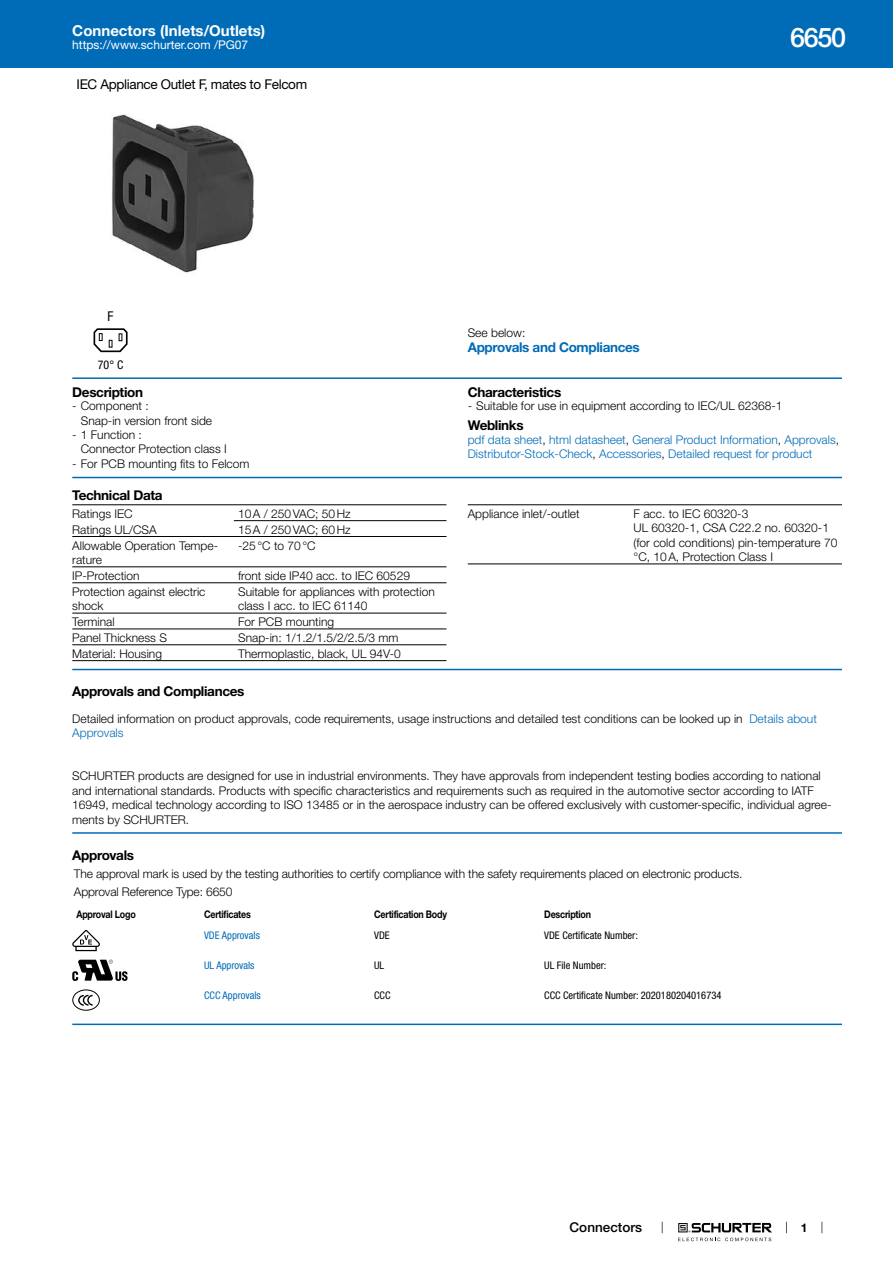
<style>
.page{position:relative;width:893px;height:1263px;background:#fff}
.page>*{position:absolute;margin:0;border:0;box-sizing:border-box;transform-origin:0 0}
.t1{font:500 27px "Helvetica Neue LT";color:#fff}
.t2{font:700 15px "Helvetica Neue LT";color:#fff}
.t3{font:700 13.5px "Helvetica Neue LT";letter-spacing:-.025em;color:#000}
.t4{font:13.5px "Helvetica Neue LT";letter-spacing:-.025em;color:#000}
.t5{font:700 13.5px "Helvetica Neue LT";letter-spacing:-.025em;color:#006bb6}
.t6{font:500 13.5px "Helvetica Neue LT";color:#000}
.t7{font:condensed 13.5px "Helvetica Neue LT";color:#000}
.t8{font:300 12px/14.4px "Helvetica Neue LT";color:#000}
.t9{font:300 12px/14.4px "Helvetica Neue LT";color:#006bb6}
.t10{font:12px "Helvetica Neue LT";color:#fff}
.t11{font:condensed 12px "Helvetica Neue LT";color:#000}
.t12{font:700 12px "Helvetica Neue LT";color:#000}
.t13{font:condensed 10.5px "Helvetica Neue LT";color:#000}
.t14{font:700 10.5px "Helvetica Neue LT";letter-spacing:-.025em;color:#000;scale:.85 1}
.t15{font:condensed 10.5px "Helvetica Neue LT";color:#006bb6}
.s1{color:#000}
.s2{color:#006bb6}
</style>
<div class="page">
<svg style="left:678px;top:1223px;width:94px;height:18px"></svg>
<div style="left:0;top:0;width:893px;height:68px;background:#006bb6"></div>
<img style="left:112px;top:114px;width:142px;height:159px">
<svg style="left:94px;top:328px;width:34px;height:24px"></svg>
<hr style="left:72px;top:377px;width:770px;height:2px;background:#006bb6">
<hr style="left:72px;top:477px;width:770px;height:1px;background:#006bb6">
<hr style="left:72px;top:504px;width:374px;height:1px;background:#000">
<hr style="left:234px;top:520px;width:212px;height:1px;background:#000">
<hr style="left:72px;top:536px;width:374px;height:1px;background:#000">
<hr style="left:72px;top:566px;width:374px;height:1px;background:#000">
<hr style="left:72px;top:582px;width:374px;height:1px;background:#000">
<hr style="left:72px;top:613px;width:374px;height:1px;background:#000">
<hr style="left:72px;top:628px;width:374px;height:1px;background:#000">
<hr style="left:72px;top:644px;width:374px;height:1px;background:#000">
<hr style="left:72px;top:660px;width:374px;height:1px;background:#000">
<hr style="left:468px;top:504px;width:374px;height:1px;background:#000">
<hr style="left:468px;top:563px;width:374px;height:1px;background:#000">
<hr style="left:72px;top:669px;width:770px;height:1px;background:#006bb6">
<hr style="left:72px;top:832px;width:770px;height:2px;background:#006bb6">
<svg style="left:72px;top:930px;width:28px;height:21px"></svg>
<svg style="left:72px;top:960px;width:56px;height:21px"></svg>
<div style="left:72px;top:989px;width:28px;height:22px;border:1px solid #000;border-radius:50%"></div>
<svg style="left:79px;top:994px;width:14px;height:12px"></svg>
<hr style="left:72px;top:1023px;width:770px;height:2px;background:#006bb6">
<p class="t2" style="left:72px;top:21px;width:195px">Connectors (Inlets/Outlets)</p>
<p class="t10" style="left:72px;top:38px;width:178px">https://www.schurter.com /PG07</p>
<p class="t4" style="left:77px;top:76px;width:232px">IEC Appliance Outlet F, mates to Felcom</p>
<h1 class="t1" style="left:790px;top:21px;width:57px">6650</h1>
<p class="t7" style="left:108px;top:308px;width:7px">F</p>
<p class="t11" style="left:98px;top:358px;width:27px">70° C</p>
<p class="t3" style="left:72px;top:383px;width:72px">Description</p>
<p class="t8" style="left:81px;top:398px;width:133px;text-indent:-9px">- Component :<br>Snap-in version front side</p>
<p class="t8" style="left:81px;top:427px;width:148px;text-indent:-9px">- 1 Function :<br>Connector Protection class I</p>
<p class="t8" style="left:72px;top:456px;width:179px">- For PCB mounting fits to Felcom</p>
<p class="t3" style="left:72px;top:487px;width:92px">Technical Data</p>
<p class="t8" style="left:72px;top:506px;width:62px">Ratings IEC</p>
<p class="t8" style="left:238px;top:506px;width:114px">10A / 250VAC; 50Hz</p>
<p class="t8" style="left:72px;top:522px;width:86px">Ratings UL/CSA</p>
<p class="t8" style="left:238px;top:522px;width:114px">15A / 250VAC; 60Hz</p>
<p class="t8" style="left:72px;top:538px;width:147px">Allowable Operation Tempe&shy;rature</p>
<p class="t8" style="left:238px;top:538px;width:79px">-25°C to 70°C</p>
<p class="t8" style="left:72px;top:568px;width:69px">IP-Protection</p>
<p class="t8" style="left:238px;top:568px;width:173px">front side IP40 acc. to IEC 60529</p>
<p class="t8" style="left:72px;top:584px;width:135px">Protection against electric shock</p>
<p class="t8" style="left:238px;top:584px;width:198px">Suitable for appliances with protection class I acc. to IEC 61140</p>
<p class="t8" style="left:72px;top:615px;width:44px">Terminal</p>
<p class="t8" style="left:238px;top:615px;width:98px">For PCB mounting</p>
<p class="t8" style="left:72px;top:630px;width:96px">Panel Thickness S</p>
<p class="t8" style="left:238px;top:630px;width:162px">Snap-in: 1/1.2/1.5/2/2.5/3 mm</p>
<p class="t8" style="left:72px;top:646px;width:91px">Material: Housing</p>
<p class="t8" style="left:238px;top:646px;width:164px">Thermoplastic, black, UL 94V-0</p>
<p class="t8" style="left:468px;top:325px;width:59px">See below:</p>
<p class="t5" style="left:468px;top:339px;width:174px">Approvals and Compliances</p>
<p class="t3" style="left:468px;top:384px;width:95px">Characteristics</p>
<p class="t8" style="left:468px;top:399px;width:316px">- Suitable for use in equipment according to IEC/UL 62368-1</p>
<p class="t3" style="left:468px;top:417px;width:57px">Weblinks</p>
<p class="t9" style="left:468px;top:432px;width:373px">pdf data sheet<span class="s1">,</span> html datasheet<span class="s1">,</span> General Product Information<span class="s1">,</span> Approvals<span class="s1">,<br></span>Distributor-Stock-Check<span class="s1">,</span> Accessories<span class="s1">,</span> Detailed request for product</p>
<p class="t8" style="left:468px;top:506px;width:114px">Appliance inlet/-outlet</p>
<p class="t8" style="left:634px;top:506px;width:205px">F acc. to IEC 60320-3<br>UL 60320-1, CSA C22.2 no. 60320-1 (for cold conditions) pin-temperature 70 °C, 10A, Protection Class I</p>
<p class="t3" style="left:72px;top:683px;width:174px">Approvals and Compliances</p>
<p class="t8" style="left:72px;top:711px;width:746px">Detailed information on product approvals, code requirements, usage instructions and detailed test conditions can be looked up in <span class="s2">Details about<br>Approvals</span></p>
<p class="t8" style="left:72px;top:769px;width:761px">SCHURTER products are designed for use in industrial environments. They have approvals from independent testing bodies according to national and international standards. Products with specific characteristics and requirements such as required in the automotive sector according to IATF 16949, medical technology according to ISO 13485 or in the aerospace industry can be offered exclusively with customer-specific, individual agree&shy;ments by SCHURTER.</p>
<p class="t3" style="left:72px;top:847px;width:63px">Approvals</p>
<p class="t8" style="left:74px;top:864px;width:670px;line-height:18px">The approval mark is used by the testing authorities to certify compliance with the safety requirements placed on electronic products.<br>Approval Reference Type: 6650</p>
<p class="t14" style="left:77px;top:907px;width:71px">Approval Logo</p>
<p class="t14" style="left:204px;top:907px;width:57px">Certificates</p>
<p class="t14" style="left:374px;top:907px;width:87px">Certification Body</p>
<p class="t14" style="left:544px;top:907px;width:57px">Description</p>
<p class="t15" style="left:204px;top:929px;width:57px">VDE Approvals</p>
<p class="t13" style="left:374px;top:929px;width:17px">VDE</p>
<p class="t13" style="left:544px;top:929px;width:95px">VDE Certificate Number:</p>
<p class="t15" style="left:204px;top:959px;width:52px">UL Approvals</p>
<p class="t13" style="left:374px;top:959px;width:12px">UL</p>
<p class="t13" style="left:544px;top:959px;width:64px">UL File Number:</p>
<p class="t15" style="left:204px;top:989px;width:58px">CCC Approvals</p>
<p class="t13" style="left:374px;top:989px;width:18px">CCC</p>
<p class="t13" style="left:544px;top:989px;width:179px">CCC Certificate Number: 2020180204016734</p>
<p class="t6" style="left:570px;top:1219px;width:74px">Connectors</p>
<p class="t12" style="left:801px;top:1220px;width:8px">1</p>
</div>
